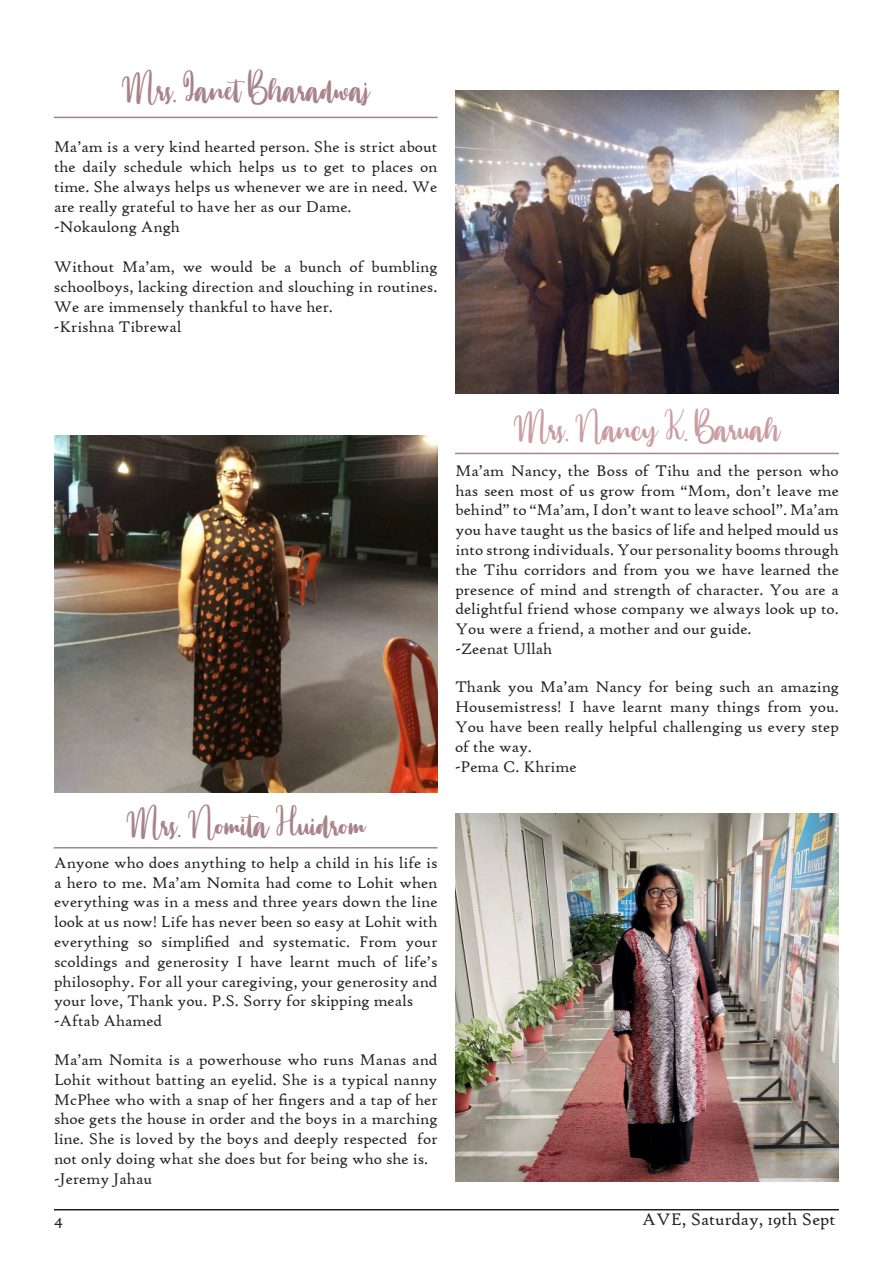
<style>
.page{position:relative;width:893px;height:1263px;background:#fff}
.page>*{position:absolute;margin:0;border:0;box-sizing:border-box;transform-origin:0 0}
.t1{font:33px "Annamellia";color:#a8838a}
.t2{font:33px "Annamellia";color:#ca9da3}
.t3{font:18px "High Tower Text";color:#231f20}
.t4{font:16.5px/19.8px "High Tower Text";color:#231f20;text-align:justify}
</style>
<div class="page">
<hr style="left:54px;top:1209px;width:785px;height:1px;background:#231f20">
<img style="left:54px;top:435px;width:383px;height:357px">
<img style="left:455px;top:813px;width:384px;height:369px">
<img style="left:455px;top:91px;width:384px;height:302px">
<hr style="left:54px;top:117px;width:384px;height:1px;background:#a8838a">
<hr style="left:455px;top:453px;width:384px;height:1px;background:#a8838a">
<hr style="left:54px;top:847px;width:383px;height:1px;background:#a8838a">
<p class="t1" style="left:122px;top:65px;width:250px">Mrs. Janet Bharadwaj</p>
<p class="t4" style="left:54px;top:137px;width:385px">Ma’am is a very kind hearted person. She is strict about the daily schedule which helps us to get to places on time. She always helps us whenever we are in need. We are really grateful to have her as our Dame.</p>
<p class="t4" style="left:54px;top:216px;width:127px">-Nokaulong Angh</p>
<p class="t4" style="left:54px;top:257px;width:385px">Without Ma’am, we would be a bunch of bumbling schoolboys, lacking direction and slouching in routines.<br>We are immensely thankful to have her.</p>
<p class="t4" style="left:54px;top:317px;width:129px">-Krishna Tibrewal</p>
<p class="t1" style="left:126px;top:800px;width:241px">Mrs. Nomita Huidrom</p>
<p class="t4" style="left:54px;top:853px;width:385px">Anyone who does anything to help a child in his life is a hero to me. Ma’am Nomita had come to Lohit when everything was in a mess and three years down the line look at us now! Life has never been so easy at Lohit with everything so simplified and systematic. From your scoldings and generosity I have learnt much of life’s philosophy. For all your caregiving, your generosity and your love, Thank you. P.S. Sorry for skipping meals</p>
<p class="t4" style="left:54px;top:1011px;width:110px">-Aftab Ahamed</p>
<p class="t4" style="left:54px;top:1050px;width:385px">Ma’am Nomita is a powerhouse who runs Manas and Lohit without batting an eyelid. She is a typical nanny McPhee who with a snap of her fingers and a tap of her shoe gets the house in order and the boys in a marching line. She is loved by the boys and deeply respected for not only doing what she does but for being who she is.</p>
<p class="t4" style="left:54px;top:1169px;width:100px">-Jeremy Jahau</p>
<p class="t2" style="left:514px;top:404px;width:269px">Mrs. Nancy K. Baruah</p>
<p class="t4" style="left:455px;top:461px;width:385px">Ma’am Nancy, the Boss of Tihu and the person who has seen most of us grow from “Mom, don’t leave me behind” to “Ma’am, I don’t want to leave school”. Ma’am you have taught us the basics of life and helped mould us into strong individuals. Your personality booms through the Tihu corridors and from you we have learned the presence of mind and strength of character. You are a delightful friend whose company we always look up to.<br>You were a friend, a mother and our guide.</p>
<p class="t4" style="left:455px;top:639px;width:98px">-Zeenat Ullah</p>
<p class="t4" style="left:455px;top:677px;width:385px">Thank you Ma’am Nancy for being such an amazing Housemistress! I have learnt many things from you.<br>You have been really helpful challenging us every step of the way.</p>
<p class="t4" style="left:455px;top:756px;width:123px">-Pema C. Khrime</p>
<p class="t3" style="left:54px;top:1208px;width:10px">4</p>
<p class="t3" style="left:642px;top:1208px;width:195px">AVE, Saturday, 19th Sept</p>
</div>
